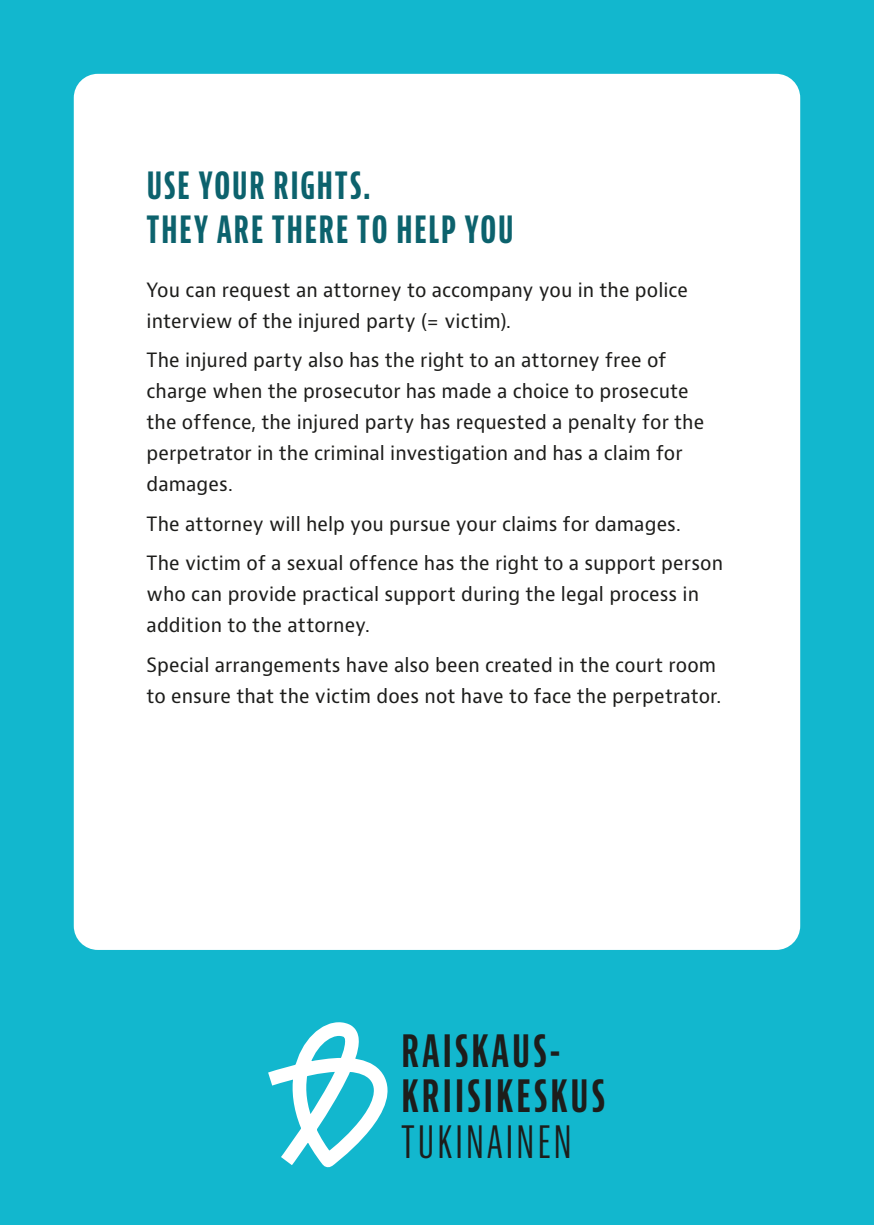
<style>
.page{position:relative;width:874px;height:1225px;background:#fff}
.page>*{position:absolute;margin:0;border:0;box-sizing:border-box;transform-origin:0 0}
.t1{font:700 extra-condensed 43.4px "Bernino Sans";letter-spacing:.075em;color:#1d1d1b}
.t2{font:extra-condensed 43.4px "Bernino Sans";letter-spacing:.075em;color:#1d1d1b}
.Otsikko_Pienempi{font:700 extra-condensed 40px/44px "Bernino Sans";letter-spacing:.035em;color:#0c626d}
.Leipäteksti{font:19.2px/31px "Bernino Sans";letter-spacing:.005em;color:#1d1d1b}
</style>
<div class="page">
<div style="left:0;top:0;width:873px;height:1225px;background:#12b7ce"></div>
<div style="left:74px;top:74px;width:725px;height:876px;background:#fff;border-radius:24px"></div>
<svg style="left:268px;top:1022px;width:120px;height:146px"></svg>
<p class="Otsikko_Pienempi" style="left:146px;top:164px;width:369px">USE YOUR RIGHTS.<br>THEY ARE THERE TO HELP YOU</p>
<p class="Leipäteksti" style="left:146px;top:275px;width:542px">You can request an attorney to accompany you in the police interview of the injured party (= victim).</p>
<p class="Leipäteksti" style="left:146px;top:345px;width:559px">The injured party also has the right to an attorney free of charge when the prosecutor has made a choice to prosecute the offence, the injured party has requested a penalty for the perpetrator in the criminal investigation and has a claim for damages.</p>
<p class="Leipäteksti" style="left:146px;top:509px;width:535px">The attorney will help you pursue your claims for damages.</p>
<p class="Leipäteksti" style="left:146px;top:548px;width:577px">The victim of a sexual offence has the right to a support person who can provide practical support during the legal process in addition to the attorney.</p>
<p class="Leipäteksti" style="left:146px;top:650px;width:576px">Special arrangements have also been created in the court room to ensure that the victim does not have to face the perpetrator.</p>
<p class="t1" style="left:401px;top:1026px;width:160px">RAISKAUS-</p>
<p class="t1" style="left:401px;top:1071px;width:205px">KRIISIKESKUS</p>
<p class="t2" style="left:401px;top:1117px;width:172px">TUKINAINEN</p>
</div>
